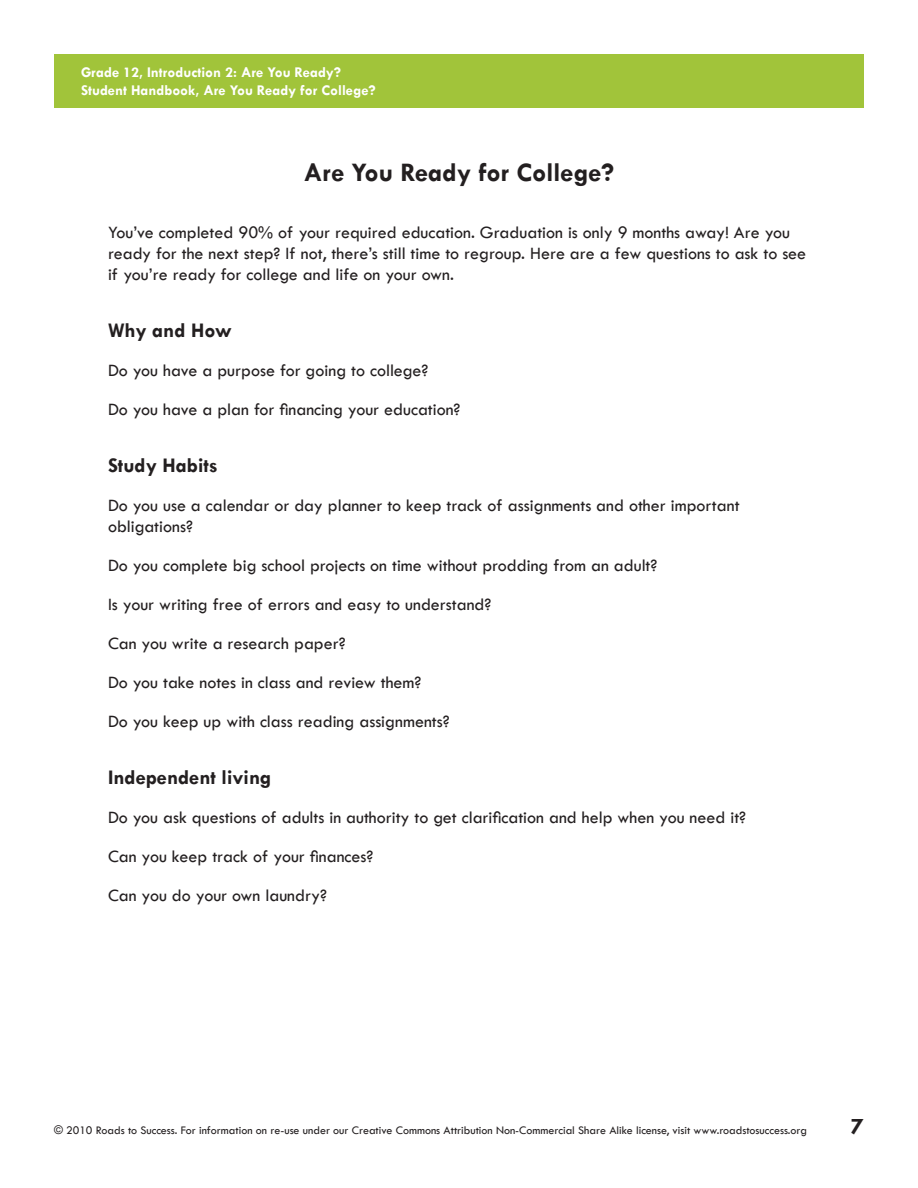
<style>
.page{position:relative;width:918px;height:1188px;background:#fff}
.page>*{position:absolute;margin:0;border:0;box-sizing:border-box;transform-origin:0 0}
.SHFR_Title{font:700 27px "Tw Cen";color:#231f20}
.Lesson_Front_Page_Te{font:700 24px "Tw Cen";color:#231f20}
.SHFR_Text{font:700 21px "Tw Cen";color:#231f20}
.SHFR_Text-2{font:18px/21px "Tw Cen";color:#231f20}
.t1{font:700 15px "Tw Cen";color:#fff}
.t2{font:12px "Tw Cen";color:#231f20}
</style>
<div class="page">
<div style="left:54px;top:54px;width:810px;height:54px;background:#a1c43a"></div>
<p class="t1" style="left:81px;top:63px;width:262px">Grade 12, Introduction 2: Are You Ready?</p>
<p class="t1" style="left:81px;top:81px;width:296px">Student Handbook, Are You Ready for College?</p>
<p class="SHFR_Title" style="left:304px;top:156px;width:312px">Are You Ready for College?</p>
<p class="SHFR_Text-2" style="left:108px;top:221px;width:700px">You’ve completed 90% of your required education. Graduation is only 9 months away! Are you ready for the next step? If not, there’s still time to regroup. Here are a few questions to ask to see if you’re ready for college and life on your own.</p>
<p class="SHFR_Text" style="left:108px;top:317px;width:125px">Why and How</p>
<p class="SHFR_Text-2" style="left:108px;top:359px;width:322px">Do you have a purpose for going to college?</p>
<p class="SHFR_Text-2" style="left:108px;top:398px;width:354px">Do you have a plan for financing your education?</p>
<p class="SHFR_Text" style="left:108px;top:452px;width:111px">Study Habits</p>
<p class="SHFR_Text-2" style="left:108px;top:494px;width:633px">Do you use a calendar or day planner to keep track of assignments and other important obligations?</p>
<p class="SHFR_Text-2" style="left:108px;top:554px;width:551px">Do you complete big school projects on time without prodding from an adult?</p>
<p class="SHFR_Text-2" style="left:108px;top:593px;width:385px">Is your writing free of errors and easy to understand?</p>
<p class="SHFR_Text-2" style="left:108px;top:632px;width:239px">Can you write a research paper?</p>
<p class="SHFR_Text-2" style="left:108px;top:671px;width:315px">Do you take notes in class and review them?</p>
<p class="SHFR_Text-2" style="left:108px;top:710px;width:343px">Do you keep up with class reading assignments?</p>
<p class="SHFR_Text" style="left:108px;top:764px;width:165px">Independent living</p>
<p class="SHFR_Text-2" style="left:108px;top:806px;width:640px">Do you ask questions of adults in authority to get clarification and help when you need it?</p>
<p class="SHFR_Text-2" style="left:108px;top:845px;width:267px">Can you keep track of your finances?</p>
<p class="SHFR_Text-2" style="left:108px;top:884px;width:221px">Can you do your own laundry?</p>
<p class="t2" style="left:54px;top:1123px;width:755px">© 2010 Roads to Success. For information on re-use under our Creative Commons Attribution Non-Commercial Share Alike license, visit www.roadstosuccess.org</p>
<p class="Lesson_Front_Page_Te" style="left:851px;top:1112px;width:14px">7</p>
</div>
